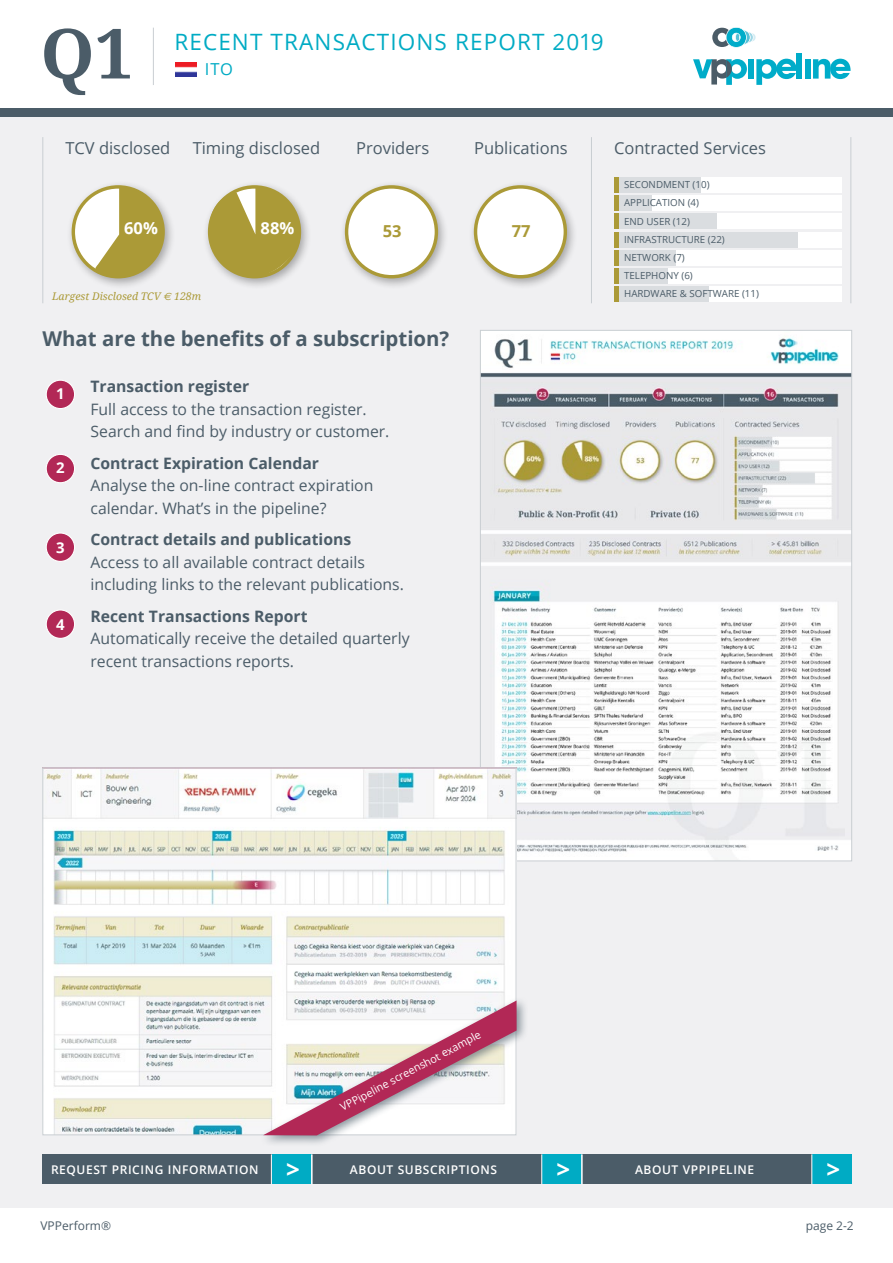
<style>
.page{position:relative;width:893px;height:1263px;background:#fff}
.page>*{position:absolute;margin:0;border:0;box-sizing:border-box;transform-origin:0 0}
.t1{font:700 69px "Droid Serif";color:#4b5c68}
.t2{font:700 24px "Open Sans";color:#fff}
.t3{font:22.5px "Open Sans";letter-spacing:.05em;color:#00abc4}
.t4{font:700 20.4px "Open Sans";color:#4b5c68}
.t5{font:16.5px "Open Sans";color:#4b5c68}
.t6{font:700 16.5px "Open Sans";color:#fff}
.t7{font:700 16.5px "Open Sans";color:#ab9a37}
.t8{font:16.5px "Open Sans";color:#00abc4}
.t9{font:15.75px/22.5px "Open Sans";color:#4b5c68}
.t10{font:700 15.75px "Open Sans";color:#4b5c68}
.t11{font:700 14.85px "Open Sans";color:#fff}
.t12{font:600 12px "Open Sans";letter-spacing:.05em;color:#fff}
.t13{font:12px "Open Sans";color:#4b5c68}
.t14{font:10.8px "Open Sans";color:#fff}
.t15{font:italic 10.5px "Droid Serif";color:#ab9a37}
.t16{font:9.75px/18.1px "Open Sans";color:#4b5c68}
.s1{font-family:"Euro Sans"}
.s2{font-weight:700;font-size:24px}
</style>
<div class="page">
<div style="left:0;top:115px;width:893px;height:1093px;background:#f0f0f2"></div>
<div style="left:43px;top:1154px;width:269px;height:30px;background:#4b5c68"></div>
<div style="left:313px;top:1154px;width:269px;height:30px;background:#4b5c68"></div>
<div style="left:583px;top:1154px;width:269px;height:30px;background:#4b5c68"></div>
<div style="left:272px;top:1154px;width:40px;height:30px;background:#00abc4"></div>
<div style="left:542px;top:1154px;width:40px;height:30px;background:#00abc4"></div>
<div style="left:812px;top:1154px;width:40px;height:30px;background:#00abc4"></div>
<hr style="left:311px;top:1154px;width:2px;height:30px;background:#fff">
<hr style="left:271px;top:1154px;width:1px;height:30px;background:#fff">
<hr style="left:541px;top:1154px;width:1px;height:30px;background:#fff">
<hr style="left:811px;top:1154px;width:1px;height:30px;background:#fff">
<hr style="left:581px;top:1154px;width:2px;height:30px;background:#fff">
<div style="left:0;top:108px;width:893px;height:9px;background:#4b5c68"></div>
<hr style="left:153px;top:28px;width:1px;height:57px;background:#c9ced2">
<img style="left:176px;top:62px;width:20px;height:15px">
<svg style="left:712px;top:27px;width:44px;height:21px"></svg>
<div style="left:748px;top:59px;width:6px;height:20px;background:#00acc9"></div>
<svg style="left:756px;top:59px;width:41px;height:26px"></svg>
<div style="left:797px;top:53px;width:5px;height:26px;background:#00acc9"></div>
<div style="left:805px;top:59px;width:5px;height:20px;background:#00acc9"></div>
<svg style="left:813px;top:59px;width:37px;height:20px"></svg>
<svg style="left:693px;top:59px;width:54px;height:26px"></svg>
<hr style="left:614px;top:232px;width:4px;height:15px;background:#ab9a37">
<hr style="left:614px;top:177px;width:4px;height:16px;background:#ab9a37">
<hr style="left:614px;top:195px;width:4px;height:16px;background:#ab9a37">
<hr style="left:614px;top:214px;width:4px;height:15px;background:#ab9a37">
<hr style="left:614px;top:250px;width:4px;height:16px;background:#ab9a37">
<hr style="left:614px;top:268px;width:4px;height:16px;background:#ab9a37">
<hr style="left:614px;top:286px;width:4px;height:16px;background:#ab9a37">
<div style="left:624px;top:232px;width:218px;height:15px;background:#fff"></div>
<div style="left:624px;top:177px;width:218px;height:16px;background:#fff"></div>
<div style="left:624px;top:195px;width:218px;height:16px;background:#fff"></div>
<div style="left:624px;top:214px;width:218px;height:15px;background:#fff"></div>
<div style="left:624px;top:250px;width:218px;height:16px;background:#fff"></div>
<div style="left:624px;top:268px;width:218px;height:16px;background:#fff"></div>
<div style="left:624px;top:286px;width:218px;height:16px;background:#fff"></div>
<div style="left:619px;top:232px;width:179px;height:15px;background:#dadde0"></div>
<div style="left:619px;top:177px;width:81px;height:16px;background:#dadde0"></div>
<div style="left:619px;top:195px;width:33px;height:16px;background:#dadde0"></div>
<div style="left:619px;top:214px;width:98px;height:15px;background:#dadde0"></div>
<div style="left:619px;top:250px;width:57px;height:16px;background:#dadde0"></div>
<div style="left:619px;top:268px;width:49px;height:16px;background:#dadde0"></div>
<div style="left:619px;top:286px;width:90px;height:16px;background:#dadde0"></div>
<hr style="left:591px;top:137px;width:1px;height:166px;background:#c9ced2">
<hr style="left:851px;top:137px;width:1px;height:166px;background:#c9ced2">
<hr style="left:43px;top:137px;width:1px;height:166px;background:#c9ced2">
<div style="left:46px;top:380px;width:29px;height:29px;background:#b22856;border-radius:50%"></div>
<div style="left:46px;top:380px;width:29px;height:29px;border:1px solid #fff;border-radius:50%"></div>
<div style="left:46px;top:454px;width:29px;height:29px;background:#b22856;border-radius:50%"></div>
<div style="left:46px;top:454px;width:29px;height:29px;border:1px solid #fff;border-radius:50%"></div>
<div style="left:46px;top:533px;width:29px;height:28px;background:#b22856;border-radius:50%"></div>
<div style="left:46px;top:532px;width:29px;height:30px;border:1px solid #fff;border-radius:50%"></div>
<div style="left:46px;top:610px;width:29px;height:28px;background:#b22856;border-radius:50%"></div>
<div style="left:46px;top:609px;width:29px;height:30px;border:1px solid #fff;border-radius:50%"></div>
<img style="left:482px;top:332px;width:368px;height:527px">
<img style="left:45px;top:769px;width:469px;height:364px">
<div style="left:259px;top:996px;width:269px;height:151px;background:#4b5c68;opacity:.64"></div>
<svg style="left:263px;top:1000px;width:254px;height:135px"></svg>
<div style="left:340px;top:180px;width:109px;height:110px;background:#000;opacity:.32"></div>
<div style="left:347px;top:187px;width:89px;height:90px;background:#fff;border-radius:50%"></div>
<div style="left:345px;top:185px;width:93px;height:93px;border:3px solid #ab9a37;border-radius:50%"></div>
<div style="left:469px;top:180px;width:109px;height:110px;background:#000;opacity:.32"></div>
<div style="left:475px;top:187px;width:90px;height:90px;background:#fff;border-radius:50%"></div>
<div style="left:474px;top:185px;width:93px;height:93px;border:3px solid #ab9a37;border-radius:50%"></div>
<div style="left:203px;top:180px;width:109px;height:110px;background:#000;opacity:.32"></div>
<svg style="left:209px;top:187px;width:93px;height:95px"></svg>
<div style="left:67px;top:180px;width:109px;height:110px;background:#000;opacity:.32"></div>
<svg style="left:73px;top:187px;width:90px;height:90px"></svg>
<svg style="left:83px;top:187px;width:81px;height:90px"></svg>
<h1 class="t1" style="left:40px;top:14px;width:94px">Q1</h1>
<h3 class="t3" style="left:174px;top:27px;width:431px">RECENT TRANSACTIONS REPORT 2019</h3>
<p class="t8" style="left:205px;top:58px;width:30px">ITO</p>
<p class="t5" style="left:65px;top:136px;width:107px">TCV disclosed</p>
<p class="t5" style="left:193px;top:136px;width:129px">Timing disclosed</p>
<p class="t5" style="left:356px;top:136px;width:75px">Providers</p>
<p class="t5" style="left:474px;top:136px;width:95px">Publications</p>
<p class="t5" style="left:614px;top:136px;width:154px">Contracted Services</p>
<p class="t16" style="left:624px;top:175px;width:136px">SECONDMENT (10)<br>APPLICATION (4)<br>END USER (12)<br>INFRASTRUCTURE (22)<br>NETWORK (7)<br>TELEPHONY (6)<br>HARDWARE &amp; SOFTWARE (11)</p>
<p class="t4" style="left:43px;top:324px;width:408px">What are the benefits of a subscription?</p>
<p class="t10" style="left:91px;top:375px;width:160px">Transaction register</p>
<p class="t9" style="left:91px;top:397px;width:300px">Full access to the transaction register.<br>Search and find by industry or customer.</p>
<p class="t10" style="left:91px;top:452px;width:230px">Contract Expiration Calendar</p>
<p class="t9" style="left:91px;top:474px;width:284px">Analyse the on-line contract expiration calendar. What’s in the pipeline?</p>
<p class="t10" style="left:91px;top:528px;width:262px">Contract details and publications</p>
<p class="t9" style="left:91px;top:550px;width:315px">Access to all available contract details including links to the relevant publications.</p>
<p class="t10" style="left:91px;top:605px;width:219px">Recent Transactions Report</p>
<p class="t9" style="left:91px;top:627px;width:321px">Automatically receive the detailed quarterly recent transactions reports.</p>
<p class="t6" style="left:124px;top:216px;width:35px">60%</p>
<p class="t6" style="left:261px;top:217px;width:35px">88%</p>
<p class="t7" style="left:383px;top:220px;width:20px">53</p>
<p class="t7" style="left:512px;top:220px;width:20px">77</p>
<p class="t15" style="left:52px;top:291px;width:164px">Largest Disclosed TCV <span class="s1">€</span> 128m €</p>
<p class="t11" style="left:56px;top:383px;width:10px">1</p>
<p class="t11" style="left:56px;top:457px;width:10px">2</p>
<p class="t11" style="left:56px;top:537px;width:10px">3</p>
<p class="t11" style="left:56px;top:614px;width:10px">4</p>
<p class="t14" style="left:338px;top:1101px;width:159px;rotate:-28deg">VPPipeline screenshot example</p>
<p class="t12" style="left:51px;top:1161px;width:250px">REQUEST PRICING INFORMATION <span class="s2">&gt;</span></p>
<p class="t12" style="left:350px;top:1161px;width:149px">ABOUT SUBSCRIPTIONS</p>
<h2 class="t2" style="left:556px;top:1152px;width:15px">&gt;</h2>
<p class="t12" style="left:635px;top:1161px;width:121px">ABOUT VPPIPELINE</p>
<h2 class="t2" style="left:826px;top:1152px;width:15px">&gt;</h2>
<p class="t13" style="left:40px;top:1217px;width:72px">VPPerform®</p>
<p class="t13" style="left:806px;top:1217px;width:50px">page 2-2</p>
</div>
